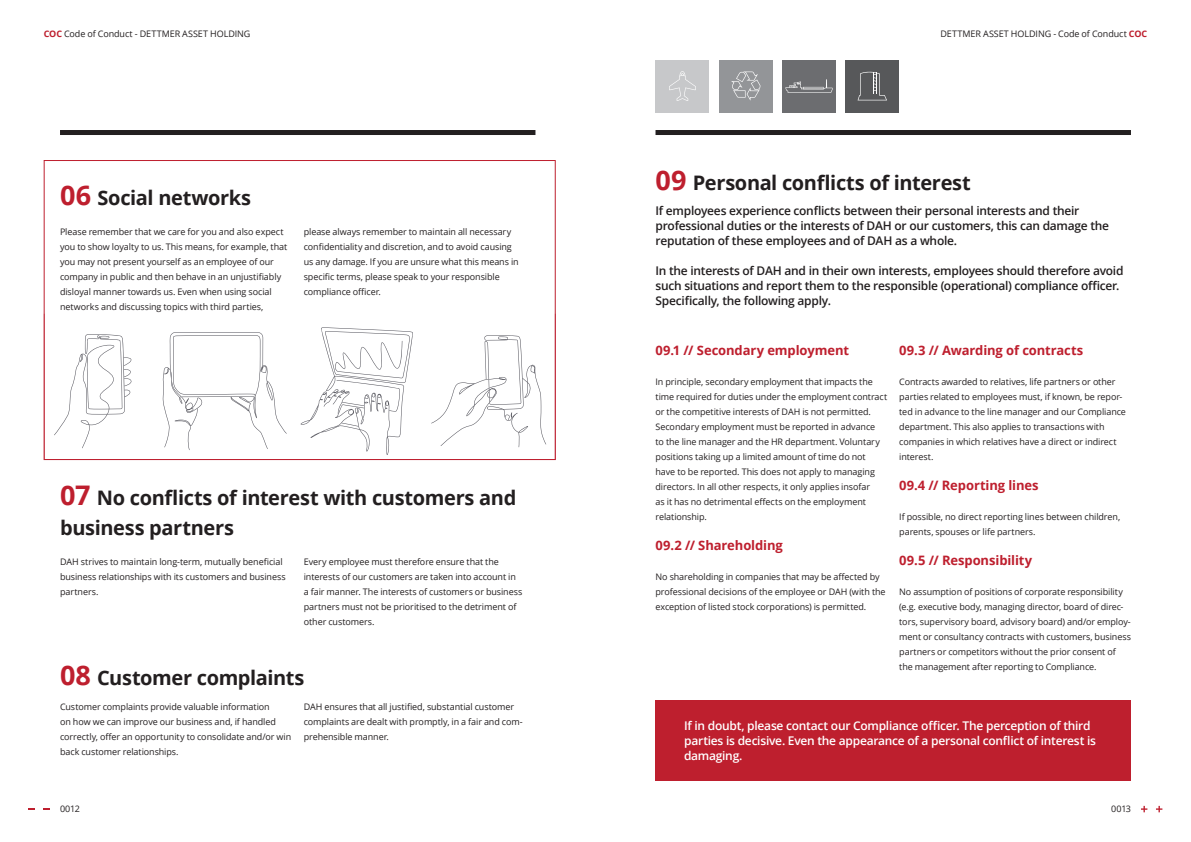
<style>
.page{position:relative;width:1191px;height:842px;background:#fff}
.page>*{position:absolute;margin:0;border:0;box-sizing:border-box;transform-origin:0 0}
.t1{font:700 20px/30px "Open Sans";letter-spacing:-.02em;color:#231f20}
.t2{font:700 13px "Open Sans";letter-spacing:-.01em;color:#be1f2e}
.t3{font:600 12px/15px "Open Sans";letter-spacing:-.02em;color:#231f20}
.t4{font:600 12px/15px "Open Sans";letter-spacing:-.02em;color:#fff}
.t5{font:9px/15px "Open Sans";letter-spacing:-.01em;color:#231f20}
.s1{font-weight:700;color:#be1f2e}
.s2{font-size:27px;color:#be1f2e}
</style>
<div class="page">
<svg style="left:1141px;top:806px;width:6px;height:6px"></svg>
<svg style="left:1156px;top:806px;width:6px;height:6px"></svg>
<svg style="left:29px;top:808px;width:6px;height:2px"></svg>
<svg style="left:44px;top:808px;width:6px;height:2px"></svg>
<div style="left:655px;top:130px;width:476px;height:5px;background:#231f20"></div>
<div style="left:60px;top:130px;width:475px;height:5px;background:#231f20"></div>
<div style="left:655px;top:700px;width:476px;height:80px;background:#be1f2e"></div>
<svg style="left:44px;top:160px;width:512px;height:153px"></svg>
<div style="left:655px;top:60px;width:54px;height:52px;background:#c7c8ca"></div>
<svg style="left:669px;top:71px;width:27px;height:30px"></svg>
<div style="left:719px;top:60px;width:53px;height:52px;background:#939598"></div>
<svg style="left:731px;top:72px;width:29px;height:29px"></svg>
<div style="left:845px;top:60px;width:54px;height:52px;background:#57585a"></div>
<svg style="left:857px;top:71px;width:30px;height:29px"></svg>
<div style="left:782px;top:60px;width:54px;height:52px;background:#6c6d70"></div>
<svg style="left:785px;top:79px;width:47px;height:14px"></svg>
<hr style="left:803px;top:87px;width:20px;height:2px;background:#fff">
<svg style="left:44px;top:313px;width:512px;height:147px"></svg>
<svg style="left:81px;top:335px;width:454px;height:119px"></svg>
<svg style="left:54px;top:334px;width:78px;height:114px"></svg>
<svg style="left:431px;top:335px;width:115px;height:112px"></svg>
<svg style="left:163px;top:332px;width:124px;height:118px"></svg>
<svg style="left:301px;top:327px;width:112px;height:128px"></svg>
<p class="t5" style="left:44px;top:26px;width:208px"><span class="s1">COC</span> Code of Conduct - DETTMER ASSET HOLDING</p>
<p class="t5" style="left:940px;top:26px;width:208px">DETTMER ASSET HOLDING - Code of Conduct <span class="s1">COC</span></p>
<h1 class="t1" style="left:60px;top:182px;width:193px"><span class="s2">06</span> Social networks</h1>
<p class="t5" style="left:60px;top:224px;width:229px">Please remember that we care for you and also expect you to show loyalty to us. This means, for example, that you may not present yourself as an employee of our company in public and then behave in an unjustifiably disloyal manner towards us. Even when using social networks and discussing topics with third parties,</p>
<p class="t5" style="left:304px;top:224px;width:216px">please always remember to maintain all necessary confidentiality and discretion, and to avoid causing us any damage. If you are unsure what this means in specific terms, please speak to your responsible compliance officer.</p>
<h1 class="t1" style="left:60px;top:482px;width:458px"><span class="s2">07</span> No conflicts of interest with customers and business partners</h1>
<p class="t5" style="left:60px;top:554px;width:227px">DAH strives to maintain long-term, mutually beneficial business relationships with its customers and business partners.</p>
<p class="t5" style="left:304px;top:554px;width:220px">Every employee must therefore ensure that the interests of our customers are taken into account in a fair manner. The interests of customers or business partners must not be prioritised to the detriment of other customers.</p>
<h1 class="t1" style="left:60px;top:662px;width:246px"><span class="s2">08</span> Customer complaints</h1>
<p class="t5" style="left:60px;top:699px;width:233px">Customer complaints provide valuable information<br>on how we can improve our business and, if handled correctly, offer an opportunity to consolidate and/or win back customer relationships.</p>
<p class="t5" style="left:304px;top:699px;width:221px">DAH ensures that all justified, substantial customer complaints are dealt with promptly, in a fair and com&shy;prehensible manner.</p>
<h1 class="t1" style="left:655px;top:167px;width:317px"><span class="s2">09</span> Personal conflicts of interest</h1>
<h3 class="t3" style="left:655px;top:203px;width:455px">If employees experience conflicts between their personal interests and their professional duties or the interests of DAH or our customers, this can damage the reputation of these employees and of DAH as a whole.</h3>
<h3 class="t3" style="left:655px;top:263px;width:469px">In the interests of DAH and in their own interests, employees should therefore avoid such situations and report them to the responsible (operational) compliance officer.<br>Specifically, the following apply.</h3>
<h2 class="t2" style="left:655px;top:341px;width:195px">09.1 // Secondary employment</h2>
<p class="t5" style="left:655px;top:374px;width:233px">In principle, secondary employment that impacts the time required for duties under the employment contract or the competitive interests of DAH is not permitted.<br>Secondary employment must be reported in advance<br>to the line manager and the HR department. Voluntary positions taking up a limited amount of time do not have to be reported. This does not apply to managing directors. In all other respects, it only applies insofar<br>as it has no detrimental effects on the employment relationship.</p>
<h2 class="t2" style="left:655px;top:536px;width:129px">09.2 // Shareholding</h2>
<p class="t5" style="left:655px;top:569px;width:232px">No shareholding in companies that may be affected by professional decisions of the employee or DAH (with the exception of listed stock corporations) is permitted.</p>
<h2 class="t2" style="left:899px;top:341px;width:185px">09.3 // Awarding of contracts</h2>
<p class="t5" style="left:899px;top:374px;width:228px">Contracts awarded to relatives, life partners or other parties related to employees must, if known, be repor&shy;ted in advance to the line manager and our Compliance department. This also applies to transactions with companies in which relatives have a direct or indirect interest.</p>
<h2 class="t2" style="left:899px;top:476px;width:141px">09.4 // Reporting lines</h2>
<p class="t5" style="left:899px;top:509px;width:222px">If possible, no direct reporting lines between children, parents, spouses or life partners.</p>
<h2 class="t2" style="left:899px;top:551px;width:134px">09.5 // Responsibility</h2>
<p class="t5" style="left:899px;top:584px;width:233px">No assumption of positions of corporate responsibility (e.g. executive body, managing director, board of direc&shy;tors, supervisory board, advisory board) and/or employ&shy;ment or consultancy contracts with customers, business partners or competitors without the prior consent of the management after reporting to Compliance.</p>
<h3 class="t4" style="left:684px;top:718px;width:413px">If in doubt, please contact our Compliance officer. The perception of third parties is decisive. Even the appearance of a personal conflict of interest is damaging.</h3>
<p class="t5" style="left:60px;top:801px;width:21px">0012</p>
<p class="t5" style="left:1111px;top:801px;width:21px">0013</p>
</div>
